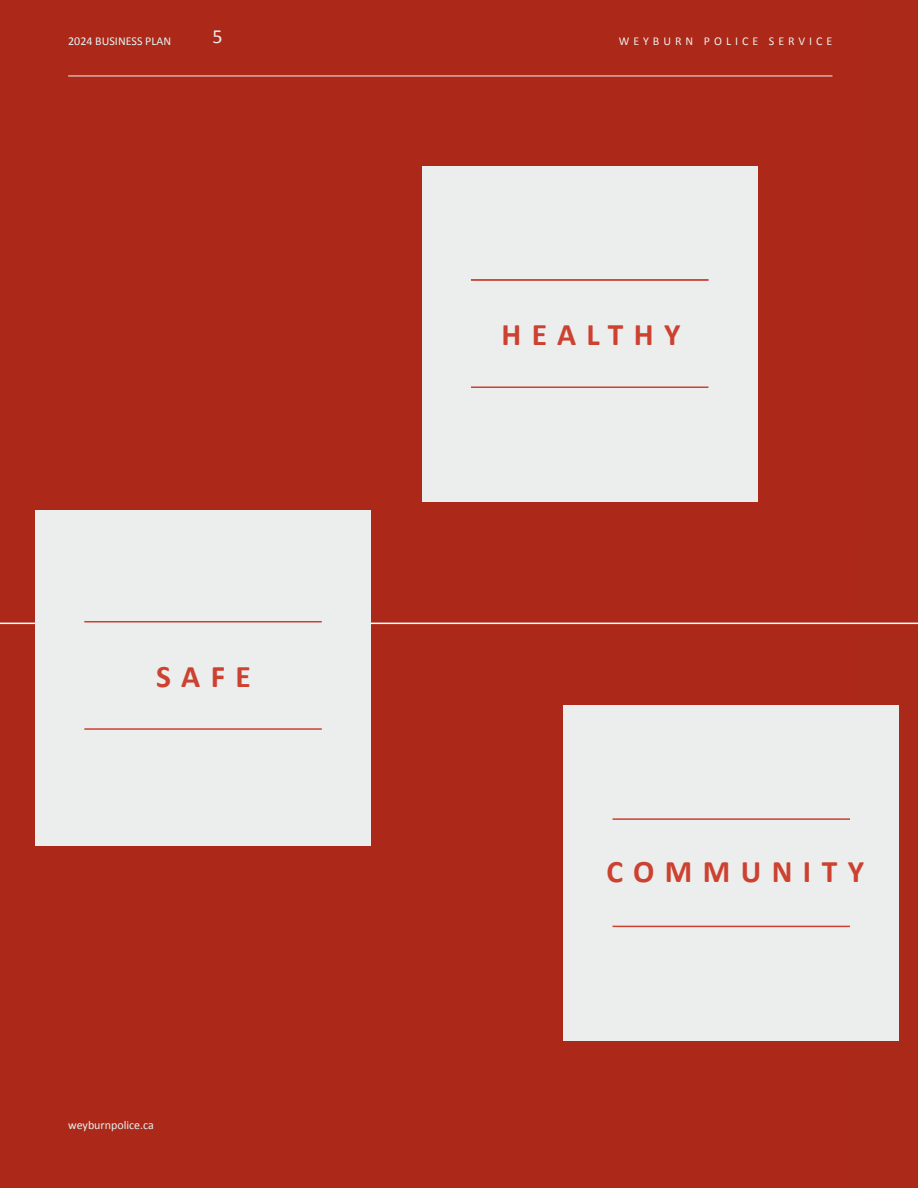
<style>
.page{position:relative;width:918px;height:1188px;background:#ac2919}
.page>*{position:absolute;margin:0;border:0;box-sizing:border-box;transform-origin:0 0}
.t1{font:700 31.5px "Calibri";letter-spacing:.33em;color:#cc412f}
.t2{font:20.1px "Calibri";color:#eceded}
.t3{font:12px "Calibri";color:#e1f3f4}
.t4{font:12px "Calibri";letter-spacing:.33em;color:#eceded}
</style>
<div class="page">
<hr style="left:0;top:623px;width:918px;height:1px;background:#fff">
<div style="left:35px;top:511px;width:336px;height:335px;background:#eceded"></div>
<div style="left:422px;top:166px;width:335px;height:335px;background:#eceded"></div>
<div style="left:564px;top:705px;width:335px;height:336px;background:#eceded"></div>
<hr style="left:68px;top:76px;width:764px;height:1px;background:#eceded">
<hr style="left:84px;top:728px;width:238px;height:2px;background:#cc412f">
<hr style="left:84px;top:621px;width:238px;height:1px;background:#cc412f">
<hr style="left:471px;top:386px;width:237px;height:2px;background:#cc412f">
<hr style="left:471px;top:279px;width:237px;height:2px;background:#cc412f">
<hr style="left:613px;top:926px;width:237px;height:1px;background:#cc412f">
<hr style="left:613px;top:818px;width:237px;height:2px;background:#cc412f">
<p class="t3" style="left:68px;top:33px;width:104px">2024 BUSINESS PLAN</p>
<h2 class="t2" style="left:213px;top:23px;width:12px">5</h2>
<p class="t4" style="left:619px;top:33px;width:215px">WEYBURN POLICE SERVICE</p>
<h1 class="t1" style="left:501px;top:313px;width:181px">HEALTHY</h1>
<h1 class="t1" style="left:156px;top:654px;width:96px">SAFE</h1>
<p class="t3" style="left:68px;top:1117px;width:87px">weyburnpolice.ca</p>
<h1 class="t1" style="left:606px;top:849px;width:259px">COMMUNITY</h1>
</div>
